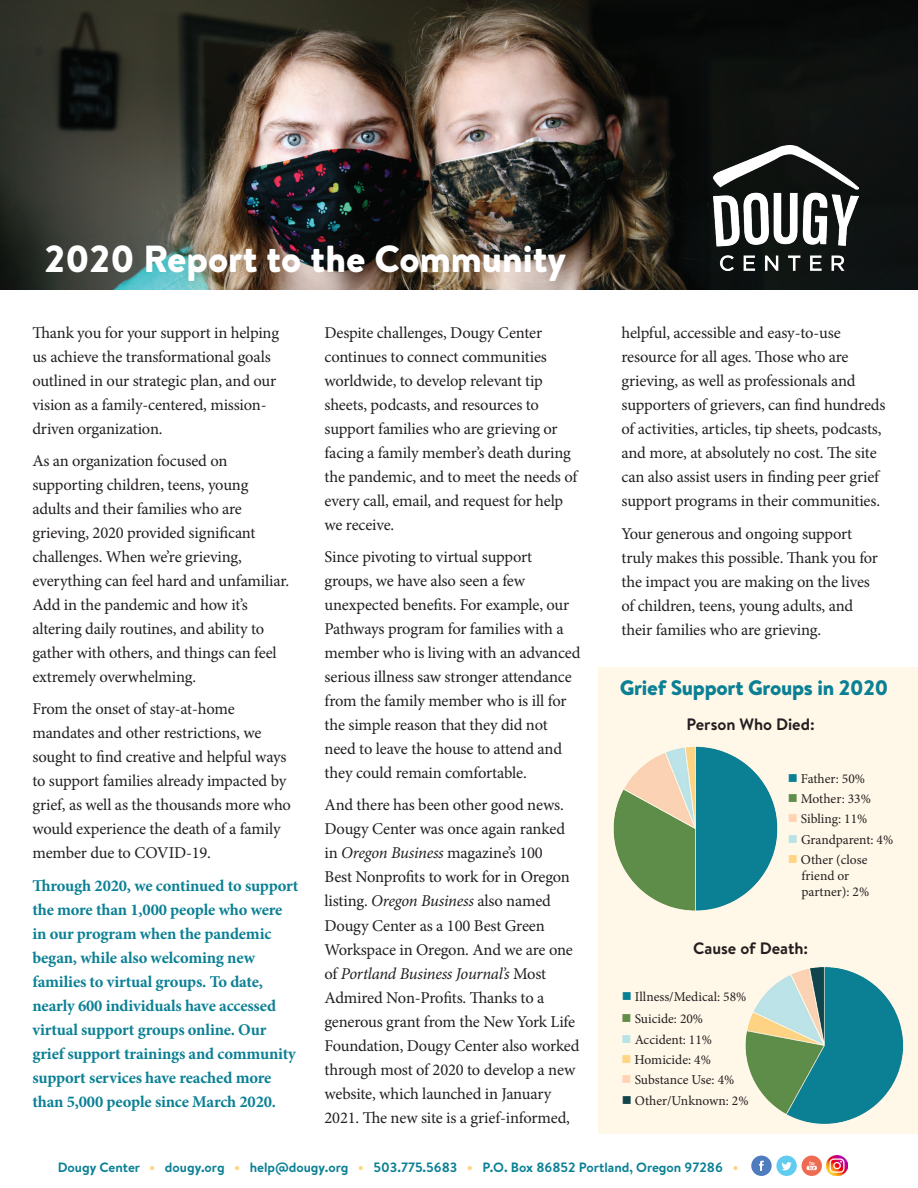
<style>
.page{position:relative;width:918px;height:1188px;background:#fff}
.page>*{position:absolute;margin:0;border:0;box-sizing:border-box;transform-origin:0 0}
.t1{font:900 37.65px "Brandon Text";color:#fff}
.t2{font:900 21px "Brandon Text";letter-spacing:-.01em;color:#0b8095}
.t3{font:16.5px/24px "Minion Pro";letter-spacing:-.01em;color:#231f20}
.t4{font:700 16.5px/24px "Minion Pro";letter-spacing:-.01em;color:#0b8095}
.t5{font:700 16.5px "Brandon Text";color:#231f20}
.t6{font:13.5px/16.2px "Minion Pro";color:#231f20}
.t7{font:700 13.5px "Brandon Text";color:#0b8095}
.s1{font-style:italic}
.s2{color:#0b8095}
.s3{color:#608d4a}
.s4{color:#ffd3b3}
.s5{color:#b9e2e7}
.s6{color:#ffd585}
.s7{color:#11454c}
.s8{font-family:"Museo Sans 500";font-weight:400;color:#fed585}
</style>
<div class="page">
<div style="left:598px;top:668px;width:320px;height:466px;background:#fff7e7"></div>
<img style="left:0;top:0;width:918px;height:289px">
<img style="left:714px;top:145px;width:145px;height:126px">
<img style="left:613px;top:746px;width:165px;height:164px">
<img style="left:745px;top:967px;width:159px;height:157px">
<div style="left:751px;top:1156px;width:21px;height:20px;background:#4e7cbf;border-radius:50%"></div>
<svg style="left:759px;top:1161px;width:5px;height:10px"></svg>
<div style="left:776px;top:1156px;width:21px;height:20px;background:#60ccf0;border-radius:50%"></div>
<svg style="left:782px;top:1162px;width:10px;height:8px"></svg>
<div style="left:802px;top:1156px;width:20px;height:20px;background:#ee6b52;border-radius:50%"></div>
<svg style="left:807px;top:1161px;width:10px;height:9px"></svg>
<img style="left:827px;top:1156px;width:20px;height:20px">
<h1 class="t1" style="left:45px;top:232px;width:523px">2020 Report to the Community</h1>
<p class="t3" style="left:32px;top:321px;width:248px">Thank you for your support in helping us achieve the transformational goals outlined in our strategic plan, and our vision as a family-centered, mission&shy;driven organization.</p>
<p class="t3" style="left:32px;top:449px;width:258px">As an organization focused on supporting children, teens, young adults and their families who are grieving, 2020 provided significant challenges. When we’re grieving, everything can feel hard and unfamiliar.<br>Add in the pandemic and how it’s altering daily routines, and ability to gather with others, and things can feel extremely overwhelming.</p>
<p class="t3" style="left:32px;top:697px;width:260px">From the onset of stay-at-home mandates and other restrictions, we sought to find creative and helpful ways to support families already impacted by grief, as well as the thousands more who would experience the death of a family member due to COVID-19.</p>
<p class="t4" style="left:32px;top:873px;width:267px">Through 2020, we continued to support the more than 1,000 people who were in our program when the pandemic began, while also welcoming new families to virtual groups. To date, nearly 600 individuals have accessed virtual support groups online. Our grief support trainings and community support services have reached more than 5,000 people since March 2020.</p>
<p class="t3" style="left:325px;top:321px;width:254px">Despite challenges, Dougy Center continues to connect communities worldwide, to develop relevant tip sheets, podcasts, and resources to support families who are grieving or facing a family member’s death during the pandemic, and to meet the needs of every call, email, and request for help we receive.</p>
<p class="t3" style="left:325px;top:545px;width:257px">Since pivoting to virtual support groups, we have also seen a few unexpected benefits. For example, our Pathways program for families with a member who is living with an advanced serious illness saw stronger attendance from the family member who is ill for the simple reason that they did not need to leave the house to attend and they could remain comfortable.</p>
<p class="t3" style="left:325px;top:793px;width:257px">And there has been other good news.<br>Dougy Center was once again ranked in <span class="s1">Oregon Business</span> magazine’s 100<br>Best Nonprofits to work for in Oregon listing. <span class="s1">Oregon Business</span> also named Dougy Center as a 100 Best Green Workspace in Oregon. And we are one of <span class="s1">Portland Business Journal’s</span> Most Admired Non-Profits. Thanks to a generous grant from the New York Life Foundation, Dougy Center also worked through most of 2020 to develop a new website, which launched in January 2021. The new site is a grief-informed,</p>
<p class="t3" style="left:622px;top:321px;width:265px">helpful, accessible and easy-to-use resource for all ages. Those who are grieving, as well as professionals and supporters of grievers, can find hundreds of activities, articles, tip sheets, podcasts, and more, at absolutely no cost. The site can also assist users in finding peer grief support programs in their communities.</p>
<p class="t3" style="left:622px;top:521px;width:258px">Your generous and ongoing support truly makes this possible. Thank you for the impact you are making on the lives of children, teens, young adults, and their families who are grieving.</p>
<p class="t2" style="left:620px;top:672px;width:270px">Grief Support Groups in 2020</p>
<p class="t5" style="left:687px;top:713px;width:130px">Person Who Died:</p>
<p class="t6" style="left:788px;top:770px;width:79px"><span class="s2">■</span> Father: 50%</p>
<p class="t6" style="left:788px;top:791px;width:85px"><span class="s3">■</span> Mother: 33%</p>
<p class="t6" style="left:788px;top:811px;width:81px"><span class="s4">■</span> Sibling: 11%</p>
<p class="t6" style="left:788px;top:831px;width:107px"><span class="s5">■</span> Grandparent: 4%</p>
<p class="t6" style="left:801px;top:851px;width:69px;text-indent:-14px"><span class="s6">■</span> Other (close friend or partner): 2%</p>
<p class="t5" style="left:693px;top:936px;width:117px">Cause of Death:</p>
<p class="t6" style="left:622px;top:989px;width:126px"><span class="s2">■</span> Illness/Medical: 58%</p>
<p class="t6" style="left:622px;top:1011px;width:83px"><span class="s3">■</span> Suicide: 20%</p>
<p class="t6" style="left:622px;top:1031px;width:92px"><span class="s5">■</span> Accident: 11%</p>
<p class="t6" style="left:622px;top:1052px;width:91px"><span class="s6">■</span> Homicide: 4%</p>
<p class="t6" style="left:622px;top:1072px;width:114px"><span class="s4">■</span> Substance Use: 4%</p>
<p class="t6" style="left:622px;top:1093px;width:128px"><span class="s7">■</span> Other/Unknown: 2%</p>
<p class="t7" style="left:58px;top:1158px;width:682px">Dougy Center <span class="s8">•</span> dougy.org <span class="s8">•</span> help@dougy.org <span class="s8">•</span> 503.775.5683 <span class="s8">•</span> P.O. Box 86852 Portland, Oregon 97286 <span class="s8">•</span></p>
</div>
